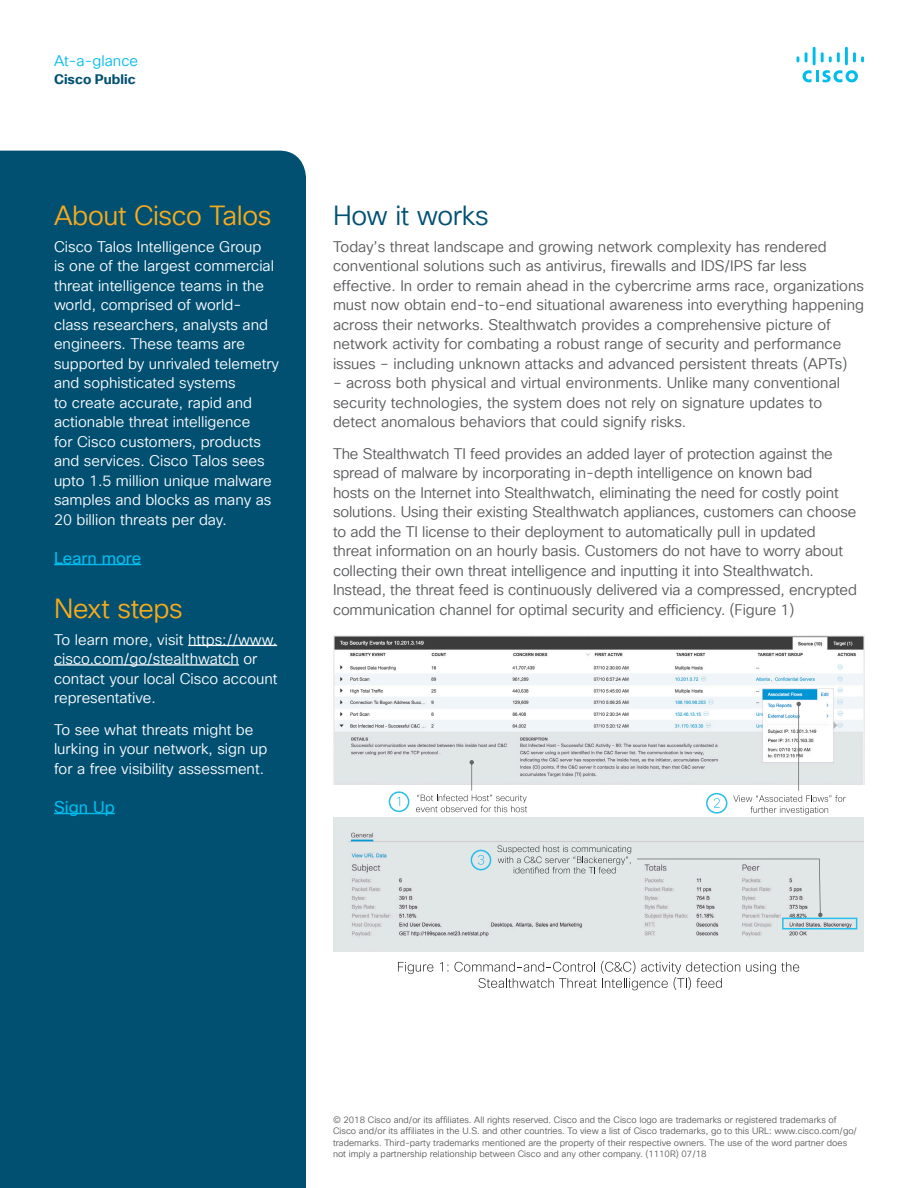
<style>
.page{position:relative;width:918px;height:1188px;background:#fff}
.page>*{position:absolute;margin:0;border:0;box-sizing:border-box;transform-origin:0 0}
.Subhead2_Blue{font:27px "Cisco Sans TT Light";letter-spacing:-.015em;color:#faab1a}
.Subhead2_Indigo{font:27px "Cisco Sans TT Light";letter-spacing:-.015em;color:#005073}
.Body_White{font:16.5px "Cisco Sans TT";color:#01bcec}
.Body{font:15px/19.5px "Cisco Sans TT Light";letter-spacing:-.01em;color:#57585a}
.Body_White-2{font:15px/19.5px "Cisco Sans TT Light";color:#fff}
.t1{font:15px "Cisco Sans TT Light";color:#01bcec}
.t2{font:700 13.5px "Cisco Sans TT";color:#005073}
.t3{font:9px/11.2px "Cisco Sans TT Light";color:#57585a}
</style>
<div class="page">
<svg style="left:803px;top:70px;width:55px;height:12px"></svg>
<svg style="left:797px;top:56px;width:2px;height:6px"></svg>
<svg style="left:805px;top:52px;width:3px;height:10px"></svg>
<hr style="left:813px;top:47px;width:3px;height:18px;background:#01bcec">
<svg style="left:821px;top:52px;width:19px;height:10px"></svg>
<hr style="left:845px;top:47px;width:3px;height:18px;background:#01bcec">
<svg style="left:853px;top:52px;width:11px;height:10px"></svg>
<div style="left:333px;top:817px;width:531px;height:134px;background:#e1e6e6"></div>
<img style="left:333px;top:636px;width:531px;height:149px">
<div style="left:0;top:151px;width:306px;height:1037px;background:#015072"></div>
<hr style="left:54px;top:564px;width:87px;height:1px;background:#01bcec">
<hr style="left:188px;top:645px;width:89px;height:1px;background:#fff">
<hr style="left:54px;top:664px;width:185px;height:2px;background:#fff">
<hr style="left:54px;top:813px;width:61px;height:1px;background:#01bcec">
<svg style="left:416px;top:760px;width:111px;height:52px"></svg>
<svg style="left:389px;top:791px;width:20px;height:21px"></svg>
<svg style="left:733px;top:795px;width:113px;height:20px"></svg>
<svg style="left:796px;top:702px;width:5px;height:4px"></svg>
<hr style="left:798px;top:704px;width:1px;height:87px;background:#676767">
<svg style="left:706px;top:793px;width:21px;height:21px"></svg>
<svg style="left:497px;top:845px;width:134px;height:28px;background:#cbd0cf"></svg>
<svg style="left:637px;top:859px;width:220px;height:70px;background:#d7ddde"></svg>
<svg style="left:471px;top:850px;width:20px;height:20px"></svg>
<svg style="left:398px;top:962px;width:35px;height:12px"></svg>
<svg style="left:440px;top:962px;width:8px;height:10px"></svg>
<svg style="left:746px;top:962px;width:53px;height:12px"></svg>
<svg style="left:454px;top:961px;width:286px;height:29px"></svg>
<p class="t1" style="left:54px;top:51px;width:86px">At-a-glance</p>
<p class="t2" style="left:54px;top:70px;width:83px">Cisco Public</p>
<p class="Subhead2_Blue" style="left:54px;top:198px;width:219px">About Cisco Talos</p>
<p class="Body_White-2" style="left:54px;top:237px;width:227px">Cisco Talos Intelligence Group<br>is one of the largest commercial threat intelligence teams in the world, comprised of world&shy;class researchers, analysts and engineers. These teams are supported by unrivaled telemetry and sophisticated systems<br>to create accurate, rapid and actionable threat intelligence<br>for Cisco customers, products and services. Cisco Talos sees upto 1.5 million unique malware samples and blocks as many as<br>20 billion threats per day.</p>
<p class="Body_White" style="left:54px;top:547px;width:89px">Learn more</p>
<p class="Subhead2_Blue" style="left:54px;top:591px;width:130px">Next steps</p>
<p class="Body_White-2" style="left:54px;top:630px;width:225px">To learn more, visit https://www. cisco.com/go/stealthwatch or contact your local Cisco account representative.</p>
<p class="Body_White-2" style="left:54px;top:720px;width:215px">To see what threats might be lurking in your network, sign up for a free visibility assessment.</p>
<p class="Body_White" style="left:54px;top:796px;width:62px">Sign Up</p>
<p class="Subhead2_Indigo" style="left:333px;top:198px;width:157px">How it works</p>
<p class="Body" style="left:333px;top:237px;width:533px">Today’s threat landscape and growing network complexity has rendered conventional solutions such as antivirus, firewalls and IDS/IPS far less effective. In order to remain ahead in the cybercrime arms race, organizations must now obtain end-to-end situational awareness into everything happening across their networks. Stealthwatch provides a comprehensive picture of network activity for combating a robust range of security and performance issues – including unknown attacks and advanced persistent threats (APTs)</p>
<p class="Body" style="left:333px;top:374px;width:509px">– across both physical and virtual environments. Unlike many conventional security technologies, the system does not rely on signature updates to detect anomalous behaviors that could signify risks.</p>
<p class="Body" style="left:333px;top:444px;width:526px">The Stealthwatch TI feed provides an added layer of protection against the spread of malware by incorporating in-depth intelligence on known bad<br>hosts on the Internet into Stealthwatch, eliminating the need for costly point solutions. Using their existing Stealthwatch appliances, customers can choose to add the TI license to their deployment to automatically pull in updated threat information on an hourly basis. Customers do not have to worry about collecting their own threat intelligence and inputting it into Stealthwatch.<br>Instead, the threat feed is continuously delivered via a compressed, encrypted communication channel for optimal security and efficiency. (Figure 1)</p>
<p class="t3" style="left:333px;top:1115px;width:526px">© 2018 Cisco and/or its affiliates. All rights reserved. Cisco and the Cisco logo are trademarks or registered trademarks of Cisco and/or its affiliates in the U.S. and other countries. To view a list of Cisco trademarks, go to this URL: www.cisco.com/go/ trademarks. Third-party trademarks mentioned are the property of their respective owners. The use of the word partner does not imply a partnership relationship between Cisco and any other company. (1110R) 07/18</p>
</div>
